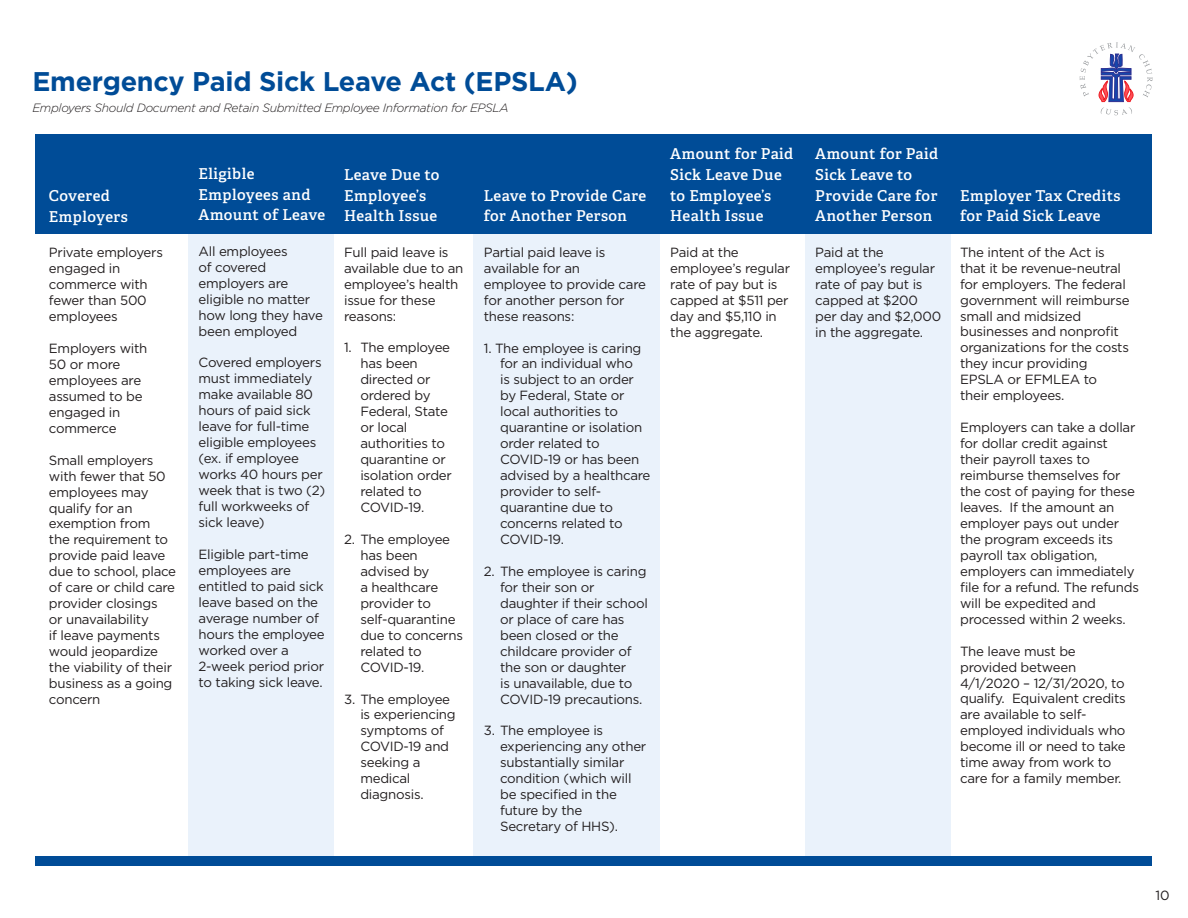
<style>
.page{position:relative;width:1188px;height:918px;background:#fff}
.page>*{position:absolute;margin:0;border:0;box-sizing:border-box;transform-origin:0 0}
.t1{font:700 27px "Gotham";letter-spacing:-.01em;color:#004c97}
.t2{font:15px/20.7px "Adelle PE Sb";letter-spacing:.025em;color:#fff}
.t3{font:13.35px/15.9px "Gotham";letter-spacing:-.02em;color:#231f20}
.t4{font:italic 300 12px "Gotham";letter-spacing:-.025em;color:#231f20}
</style>
<div class="page">
<div style="left:188px;top:189px;width:146px;height:668px;background:#eaf2fb"></div>
<div style="left:474px;top:189px;width:186px;height:668px;background:#eaf2fb"></div>
<div style="left:805px;top:189px;width:146px;height:668px;background:#eaf2fb"></div>
<div style="left:36px;top:134px;width:1116px;height:99px;background:#004c97"></div>
<div style="left:36px;top:856px;width:1116px;height:10px;background:#004c97"></div>
<svg style="left:1080px;top:42px;width:72px;height:73px"></svg>
<p class="t1" style="left:33px;top:66px;width:547px">Emergency Paid Sick Leave Act (EPSLA)</p>
<p class="t4" style="left:33px;top:102px;width:478px">Employers Should Document and Retain Submitted Employee Information for EPSLA</p>
<p class="t2" style="left:49px;top:185px;width:80px">Covered<br>Employers</p>
<p class="t3" style="left:49px;top:244px;width:116px">Private employers engaged in commerce with fewer than 500 employees</p>
<p class="t3" style="left:49px;top:340px;width:100px">Employers with<br>50 or more employees are assumed to be engaged in commerce</p>
<p class="t3" style="left:49px;top:452px;width:129px">Small employers with fewer that 50 employees may qualify for an exemption from<br>the requirement to provide paid leave due to school, place of care or child care provider closings<br>or unavailability<br>if leave payments would jeopardize the viability of their business as a going concern</p>
<p class="t2" style="left:199px;top:163px;width:128px">Eligible<br>Employees and<br>Amount of Leave</p>
<p class="t3" style="left:199px;top:243px;width:126px">All employees<br>of covered employers are eligible no matter how long they have been employed</p>
<p class="t3" style="left:199px;top:355px;width:128px">Covered employers must immediately make available 80 hours of paid sick leave for full-time eligible employees (ex. if employee works 40 hours per week that is two (2) full workweeks of sick leave)</p>
<p class="t3" style="left:199px;top:546px;width:128px">Eligible part-time employees are entitled to paid sick leave based on the average number of hours the employee worked over a<br>2-week period prior to taking sick leave.</p>
<p class="t2" style="left:344px;top:164px;width:97px">Leave Due to</p>
<p class="t2" style="left:344px;top:184px;width:95px">Employee’s<br>Health Issue</p>
<p class="t3" style="left:344px;top:244px;width:121px">Full paid leave is available due to an employee’s health issue for these reasons:</p>
<p class="t3" style="left:360px;top:340px;width:93px;text-indent:-16px">1. The employee has been directed or ordered by<br>Federal, State or local authorities to quarantine or isolation order related to<br>COVID-19.</p>
<p class="t3" style="left:360px;top:531px;width:104px;text-indent:-16px">2. The employee has been advised by<br>a healthcare provider to self-quarantine due to concerns related to<br>COVID-19.</p>
<p class="t3" style="left:360px;top:691px;width:97px;text-indent:-16px">3. The employee is experiencing symptoms of<br>COVID-19 and seeking a medical diagnosis.</p>
<p class="t2" style="left:484px;top:184px;width:164px">Leave to Provide Care for Another Person</p>
<p class="t3" style="left:484px;top:244px;width:164px">Partial paid leave is available for an<br>employee to provide care for another person for these reasons:</p>
<p class="t3" style="left:500px;top:340px;width:152px;text-indent:-16px">1. The employee is caring for an individual who<br>is subject to an order by Federal, State or local authorities to quarantine or isolation order related to<br>COVID-19 or has been advised by a healthcare provider to self&shy;quarantine due to concerns related to<br>COVID-19.</p>
<p class="t3" style="left:500px;top:563px;width:149px;text-indent:-16px">2. The employee is caring for their son or daughter if their school or place of care has been closed or the childcare provider of the son or daughter<br>is unavailable, due to<br>COVID-19 precautions.</p>
<p class="t3" style="left:500px;top:723px;width:148px;text-indent:-16px">3. The employee is experiencing any other substantially similar condition (which will be specified in the future by the<br>Secretary of HHS).</p>
<p class="t2" style="left:670px;top:143px;width:125px">Amount for Paid<br>Sick Leave Due to Employee’s<br>Health Issue</p>
<p class="t3" style="left:670px;top:244px;width:121px">Paid at the employee’s regular rate of pay but is capped at $511 per day and $5,110 in the aggregate.</p>
<p class="t2" style="left:815px;top:143px;width:125px">Amount for Paid<br>Sick Leave to<br>Provide Care for<br>Another Person</p>
<p class="t3" style="left:815px;top:244px;width:127px">Paid at the employee’s regular rate of pay but is capped at $200 per day and $2,000 in the aggregate.</p>
<p class="t2" style="left:960px;top:184px;width:162px">Employer Tax Credits for Paid Sick Leave</p>
<p class="t3" style="left:960px;top:244px;width:171px">The intent of the Act is that it be revenue-neutral for employers. The federal government will reimburse small and midsized businesses and nonprofit organizations for the costs they incur providing<br>EPSLA or EFMLEA to their employees.</p>
<p class="t3" style="left:960px;top:419px;width:180px">Employers can take a dollar for dollar credit against their payroll taxes to reimburse themselves for the cost of paying for these leaves. If the amount an employer pays out under the program exceeds its payroll tax obligation, employers can immediately file for a refund. The refunds will be expedited and processed within 2 weeks.</p>
<p class="t3" style="left:960px;top:643px;width:167px">The leave must be provided between<br>4/1/2020 – 12/31/2020, to qualify. Equivalent credits are available to self&shy;employed individuals who become ill or need to take time away from work to care for a family member.</p>
<p class="t3" style="left:1156px;top:887px;width:16px">10</p>
</div>
